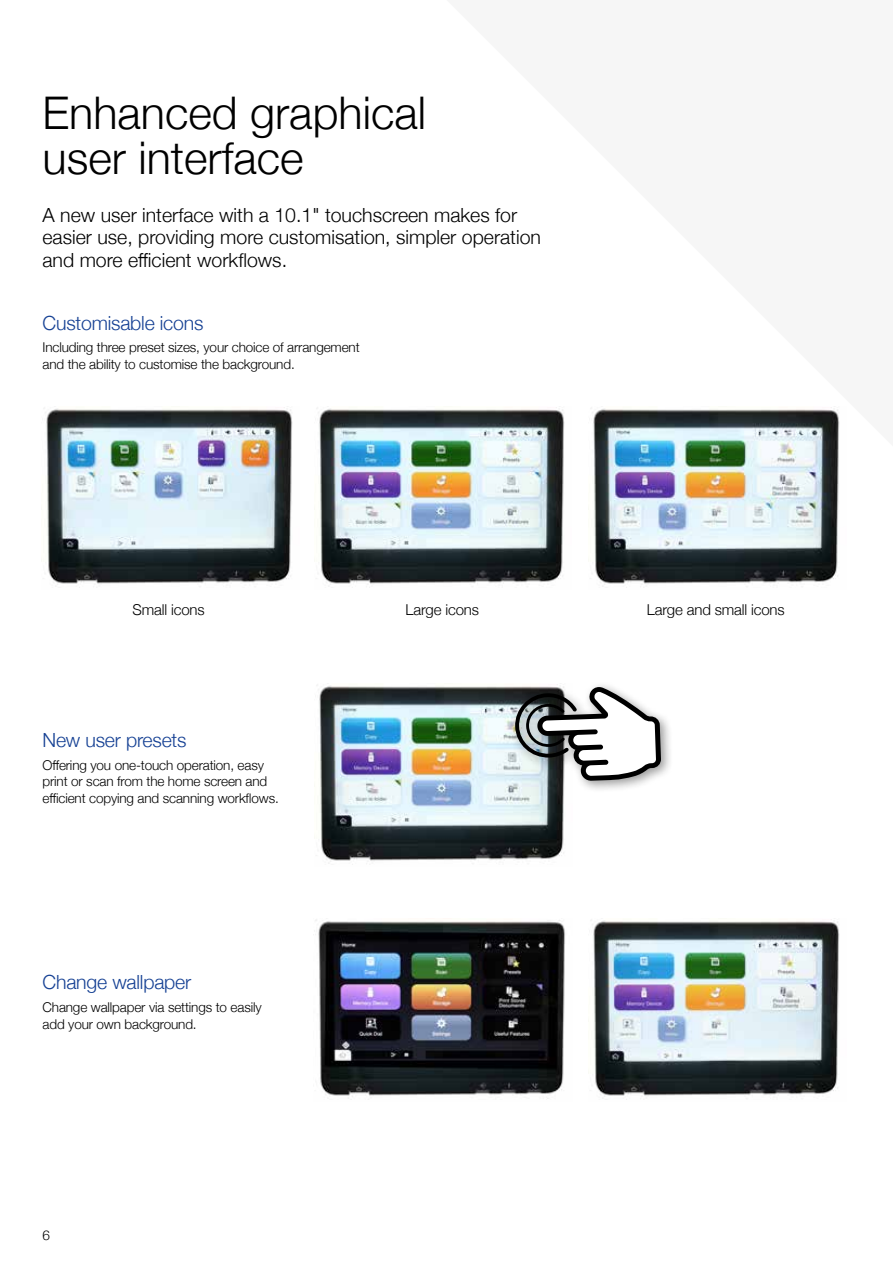
<style>
.page{position:relative;width:893px;height:1263px;background:#fff}
.page>*{position:absolute;margin:0;border:0;box-sizing:border-box;transform-origin:0 0}
.t1{font:300 45px/45px "Helvetica Neue";color:#000}
.t2{font:300 19.5px/22.5px "Helvetica Neue";color:#000}
.t3{font:300 19.5px "Helvetica Neue";letter-spacing:-.01em;color:#164194}
.t4{font:300 15px "Helvetica Neue";letter-spacing:-.01em;color:#000}
.t5{font:300 13.5px/16.5px "Helvetica Neue";letter-spacing:-.01em;color:#000}
</style>
<div class="page">
<img style="left:45px;top:407px;width:248px;height:181px">
<img style="left:314px;top:407px;width:251px;height:181px">
<img style="left:588px;top:407px;width:252px;height:181px">
<img style="left:592px;top:919px;width:248px;height:181px">
<img style="left:318px;top:685px;width:246px;height:180px">
<div style="left:509px;top:681px;width:165px;height:112px;background:#000;opacity:.4"></div>
<svg style="left:515px;top:687px;width:146px;height:94px"></svg>
<img style="left:315px;top:919px;width:250px;height:180px">
<h1 class="t1" style="left:43px;top:87px;width:385px">Enhanced graphical user interface</h1>
<h2 class="t2" style="left:43px;top:202px;width:500px">A new user interface with a 10.1" touchscreen makes for easier use, providing more customisation, simpler operation and more efficient workflows.</h2>
<h2 class="t3" style="left:43px;top:307px;width:162px">Customisable icons</h2>
<p class="t5" style="left:43px;top:338px;width:319px">Including three preset sizes, your choice of arrangement and the ability to customise the background.</p>
<p class="t4" style="left:133px;top:598px;width:74px">Small icons</p>
<p class="t4" style="left:405px;top:598px;width:75px">Large icons</p>
<p class="t4" style="left:647px;top:598px;width:139px">Large and small icons</p>
<h2 class="t3" style="left:43px;top:724px;width:146px">New user presets</h2>
<p class="t5" style="left:43px;top:755px;width:238px">Offering you one-touch operation, easy print or scan from the home screen and efficient copying and scanning workflows.</p>
<h2 class="t3" style="left:43px;top:966px;width:150px">Change wallpaper</h2>
<p class="t5" style="left:43px;top:998px;width:221px">Change wallpaper via settings to easily add your own background.</p>
<p class="t5" style="left:43px;top:1226px;width:9px">6</p>
</div>
